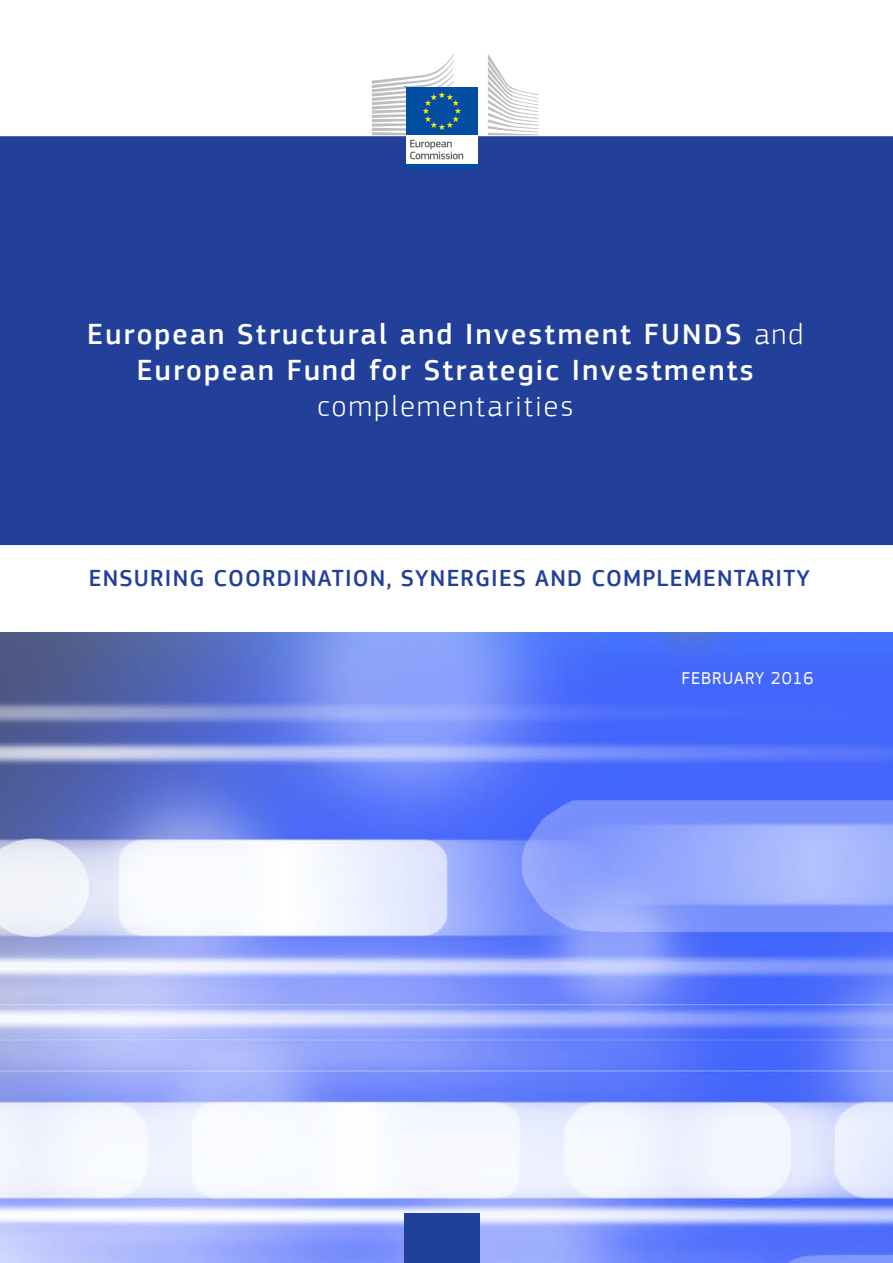
<style>
.page{position:relative;width:893px;height:1263px;background:#fff}
.page>*{position:absolute;margin:0;border:0;box-sizing:border-box;transform-origin:0 0}
.t1{font:500 30px/36px "EC Square Sans Pro";letter-spacing:.075em;color:#fff;text-align:center}
.t2{font:300 30px "EC Square Sans Pro";letter-spacing:.075em;color:#fff}
.t3{font:500 24px "EC Square Sans Pro";letter-spacing:.05em;color:#21409a}
.t4{font:18px "EC Square Sans Pro";letter-spacing:.05em;color:#fff}
.s1{font-weight:300}
</style>
<div class="page">
<img style="left:0;top:632px;width:893px;height:631px">
<div style="left:0;top:136px;width:893px;height:409px;background:#22409a"></div>
<div style="left:404px;top:1213px;width:76px;height:50px;background:#21409a"></div>
<div style="left:406px;top:134px;width:72px;height:32px;background:#fff"></div>
<div style="left:406px;top:87px;width:72px;height:48px;background:#034ea2"></div>
<hr style="left:406px;top:165px;width:72px;height:4px;background:#034ea2">
<svg style="left:488px;top:54px;width:50px;height:81px"></svg>
<svg style="left:372px;top:54px;width:91px;height:105px"></svg>
<p class="t1" style="left:87px;top:317px;width:717px">European Structural and Investment FUNDS <span class="s1">and<br></span>European Fund for Strategic Investments</p>
<p class="t2" style="left:317px;top:388px;width:257px">complementarities</p>
<p class="t3" style="left:89px;top:564px;width:723px">ENSURING COORDINATION, SYNERGIES AND COMPLEMENTARITY</p>
<p class="t4" style="left:682px;top:668px;width:133px">FEBRUARY 2016</p>
</div>
